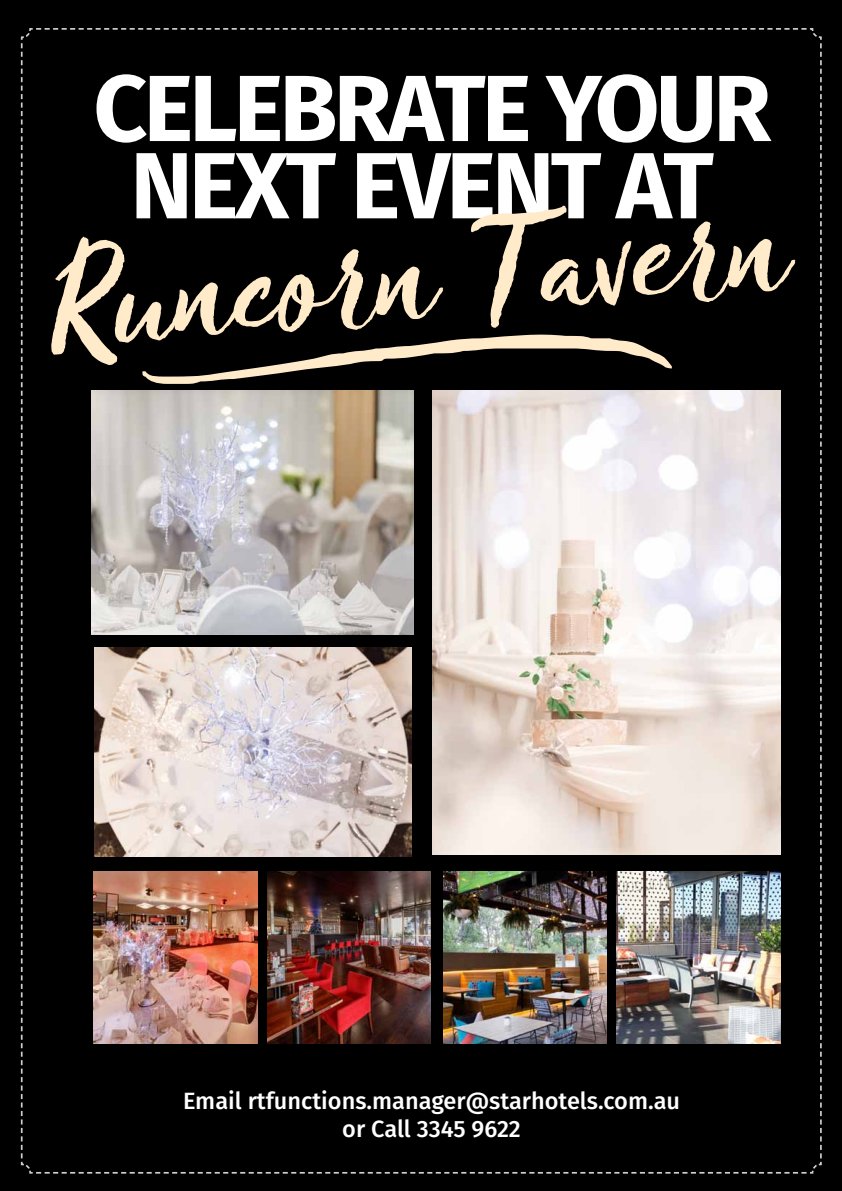
<style>
.page{position:relative;width:842px;height:1191px;background:#000}
.page>*{position:absolute;margin:0;border:0;box-sizing:border-box;transform-origin:0 0}
.t1{font:157.7px "Crushine Brush Script";color:#ffebca}
.t2{font:700 94px "Fira Sans";letter-spacing:-.04em;color:#fff}
.t3{font:500 23.5px/28.3px "Fira Sans";color:#fff;text-align:center}
</style>
<div class="page">
<img style="left:21px;top:28px;width:801px;height:1145px">
<h2 class="t2" style="left:93px;top:29px;width:679px">CELEBRATE YOUR</h2>
<h2 class="t2" style="left:130px;top:106px;width:585px">NEXT EVENT AT</h2>
<h1 class="t1" style="left:47px;top:201px;width:739px;rotate:-4deg">Runcor n Taver n</h1>
<p class="t3" style="left:183px;top:1085px;width:499px">Email rtfunctions.manager@starhotels.com.au or Call 3345 9622</p>
</div>
